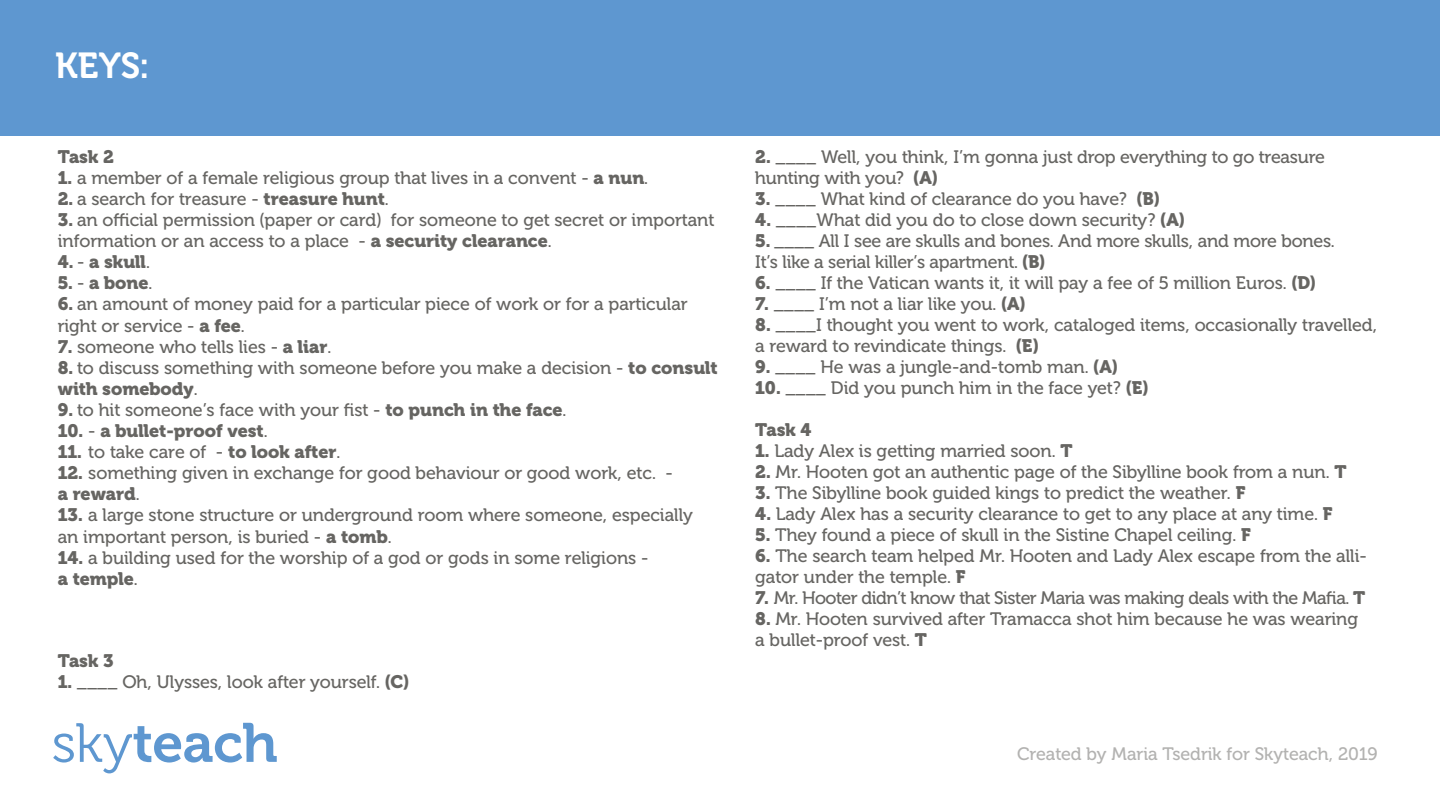
<style>
.page{position:relative;width:1440px;height:810px;background:#fff}
.page>*{position:absolute;margin:0;border:0;box-sizing:border-box;transform-origin:0 0}
.t1{font:36px "Museo Cyrl 700";color:#fff}
.t2{font:18px/21px "Museo Cyrl 500";color:#666562}
.t3{font:18px "Museo Cyrl 900";color:#666562}
.t4{font:18px "Museo Cyrl 500";letter-spacing:-.025em;color:#666562}
.s1{font-family:"Museo Cyrl 900"}
.s2{font-family:"Museo Cyrl 500"}
</style>
<div class="page">
<div style="left:0;top:0;width:1440px;height:136px;background:#5e97d0"></div>
<svg style="left:53px;top:723px;width:224px;height:50px"></svg>
<h1 class="t1" style="left:55px;top:45px;width:95px">KEYS:</h1>
<p class="t3" style="left:58px;top:146px;width:58px">Task 2</p>
<p class="t2" style="left:58px;top:168px;width:592px"><span class="s1">1.</span> a member of a female religious group that lives in a convent - <span class="s1">a nun</span>.</p>
<p class="t2" style="left:58px;top:189px;width:333px"><span class="s1">2.</span> a search for treasure - <span class="s1">treasure hunt</span>.</p>
<p class="t2" style="left:58px;top:210px;width:658px;line-height:21.2px"><span class="s1">3.</span> an official permission (paper or card) for someone to get secret or important information or an access to a place - <span class="s1">a security clearance</span>.</p>
<p class="t3" style="left:58px;top:252px;width:94px">4. <span class="s2">-</span> a skull<span class="s2">.</span></p>
<p class="t3" style="left:58px;top:273px;width:96px">5. <span class="s2">-</span> a bone<span class="s2">.</span></p>
<p class="t2" style="left:58px;top:294px;width:631px;line-height:21.2px"><span class="s1">6.</span> an amount of money paid for a particular piece of work or for a particular right or service - <span class="s1">a fee</span>.</p>
<p class="t2" style="left:58px;top:336px;width:275px"><span class="s1">7.</span> someone who tells lies - <span class="s1">a liar</span>.</p>
<p class="t2" style="left:58px;top:357px;width:662px"><span class="s1">8.</span> to discuss something with someone before you make a decision - <span class="s1">to consult</span></p>
<p class="t3" style="left:58px;top:378px;width:141px">with somebody<span class="s2">.</span></p>
<p class="t2" style="left:58px;top:399px;width:510px"><span class="s1">9.</span> to hit someone’s face with your fist - <span class="s1">to punch in the face</span>.</p>
<p class="t3" style="left:58px;top:421px;width:211px">10. <span class="s2">-</span> a bullet-proof vest<span class="s2">.</span></p>
<p class="t3" style="left:58px;top:442px;width:284px">11. <span class="s2">to take care of -</span> to look after<span class="s2">.</span></p>
<p class="t2" style="left:58px;top:463px;width:617px"><span class="s1">12.</span> something given in exchange for good behaviour or good work, etc. -</p>
<p class="t3" style="left:58px;top:484px;width:83px">a reward<span class="s2">.</span></p>
<p class="t2" style="left:58px;top:505px;width:637px;line-height:21.2px"><span class="s1">13.</span> a large stone structure or underground room where someone, especially an important person, is buried - <span class="s1">a tomb</span>.</p>
<p class="t2" style="left:58px;top:547px;width:592px"><span class="s1">14.</span> a building used for the worship of a god or gods in some religions -</p>
<p class="t3" style="left:58px;top:568px;width:82px">a temple<span class="s2">.</span></p>
<p class="t3" style="left:58px;top:650px;width:57px">Task 3</p>
<p class="t2" style="left:58px;top:672px;width:353px"><span class="s1">1.</span> ____ Oh, Ulysses, look after yourself. <span class="s1">(C)</span></p>
<p class="t2" style="left:755px;top:147px;width:571px"><span class="s1">2.</span> ____ Well, you think, I’m gonna just drop everything to go treasure hunting with you? <span class="s1">(A)</span></p>
<p class="t2" style="left:755px;top:189px;width:406px"><span class="s1">3.</span> ____ What kind of clearance do you have? <span class="s1">(B)</span></p>
<p class="t2" style="left:755px;top:210px;width:431px"><span class="s1">4.</span> ____What did you do to close down security? <span class="s1">(A)</span></p>
<p class="t2" style="left:755px;top:231px;width:581px"><span class="s1">5.</span> ____ All I see are skulls and bones. And more skulls, and more bones.<br>It’s like a serial killer’s apartment. <span class="s1">(B)</span></p>
<p class="t2" style="left:755px;top:273px;width:562px"><span class="s1">6.</span> ____ If the Vatican wants it, it will pay a fee of 5 million Euros. <span class="s1">(D)</span></p>
<p class="t2" style="left:755px;top:294px;width:272px"><span class="s1">7.</span> ____ I’m not a liar like you. <span class="s1">(A)</span></p>
<p class="t2" style="left:755px;top:315px;width:623px"><span class="s1">8.</span> ____I thought you went to work, cataloged items, occasionally travelled, a reward to revindicate things. <span class="s1">(E)</span></p>
<p class="t2" style="left:755px;top:357px;width:364px"><span class="s1">9.</span> ____ He was a jungle-and-tomb man. <span class="s1">(A)</span></p>
<p class="t2" style="left:755px;top:378px;width:395px"><span class="s1">10.</span> ____ Did you punch him in the face yet? <span class="s1">(E)</span></p>
<p class="t3" style="left:755px;top:420px;width:58px">Task 4</p>
<p class="t2" style="left:755px;top:441px;width:319px"><span class="s1">1.</span> Lady Alex is getting married soon. <span class="s1">T</span></p>
<p class="t2" style="left:755px;top:462px;width:593px"><span class="s1">2.</span> Mr. Hooten got an authentic page of the Sibylline book from a nun. <span class="s1">T</span></p>
<p class="t2" style="left:755px;top:483px;width:492px"><span class="s1">3.</span> The Sibylline book guided kings to predict the weather. <span class="s1">F</span></p>
<p class="t2" style="left:755px;top:504px;width:579px"><span class="s1">4.</span> Lady Alex has a security clearance to get to any place at any time. <span class="s1">F</span></p>
<p class="t2" style="left:755px;top:525px;width:497px"><span class="s1">5.</span> They found a piece of skull in the Sistine Chapel ceiling. <span class="s1">F</span></p>
<p class="t2" style="left:755px;top:546px;width:613px"><span class="s1">6.</span> The search team helped Mr. Hooten and Lady Alex escape from the alli&shy;gator under the temple. <span class="s1">F</span></p>
<p class="t4" style="left:755px;top:588px;width:612px"><span class="s1">7.</span> Mr. Hooter didn’t know that Sister Maria was making deals with the Mafia. <span class="s1">T</span></p>
<p class="t2" style="left:755px;top:609px;width:604px"><span class="s1">8.</span> Mr. Hooten survived after Tramacca shot him because he was wearing a bullet-proof vest. <span class="s1">T</span></p>
<p class="t2" style="left:1017px;top:744px;width:362px">Created by Maria Tsedrik for Skyteach, 2019</p>
</div>
